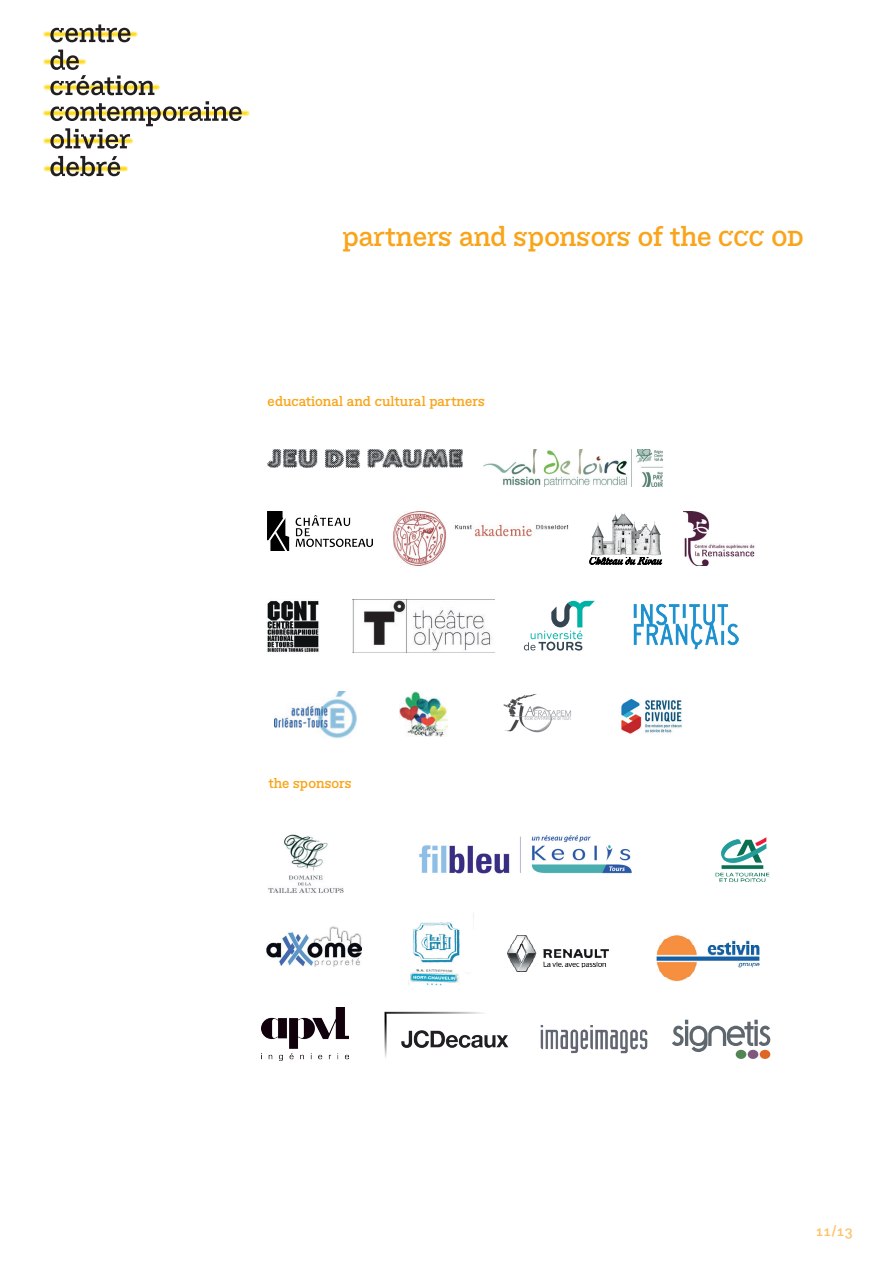
<style>
.page{position:relative;width:893px;height:1263px;background:#fff}
.page>*{position:absolute;margin:0;border:0;box-sizing:border-box;transform-origin:0 0}
.t1{font:27px "BVHCCCOD Titrage";letter-spacing:-.01em;color:#f9a51b}
.t2{font:14.25px "BVHCCCOD";color:#fdc36d}
.t3{font:13.5px "BVHCCCOD";letter-spacing:.005em;color:#f9a51b}
</style>
<div class="page">
<img style="left:43px;top:31px;width:207px;height:141px">
<svg style="left:50px;top:24px;width:80px;height:18px"></svg>
<svg style="left:50px;top:50px;width:104px;height:45px"></svg>
<svg style="left:50px;top:101px;width:192px;height:48px"></svg>
<svg style="left:50px;top:156px;width:70px;height:20px"></svg>
<img style="left:419px;top:835px;width:213px;height:39px">
<img style="left:268px;top:834px;width:76px;height:59px">
<img style="left:656px;top:935px;width:104px;height:46px">
<img style="left:408px;top:913px;width:66px;height:73px">
<img style="left:267px;top:926px;width:95px;height:40px">
<img style="left:507px;top:935px;width:102px;height:36px">
<img style="left:715px;top:837px;width:55px;height:45px">
<img style="left:262px;top:1007px;width:86px;height:53px">
<img style="left:384px;top:1011px;width:125px;height:47px">
<img style="left:540px;top:1025px;width:108px;height:29px">
<img style="left:267px;top:450px;width:196px;height:18px">
<img style="left:393px;top:512px;width:176px;height:53px">
<img style="left:267px;top:512px;width:105px;height:39px">
<svg style="left:589px;top:557px;width:73px;height:7px"></svg>
<img style="left:591px;top:512px;width:69px;height:44px">
<img style="left:484px;top:450px;width:178px;height:36px">
<img style="left:267px;top:600px;width:52px;height:52px">
<img style="left:353px;top:599px;width:141px;height:53px">
<img style="left:683px;top:512px;width:72px;height:53px">
<svg style="left:524px;top:601px;width:71px;height:50px"></svg>
<img style="left:621px;top:699px;width:61px;height:35px">
<img style="left:274px;top:692px;width:83px;height:46px">
<img style="left:399px;top:691px;width:49px;height:46px">
<img style="left:503px;top:694px;width:68px;height:39px">
<img style="left:634px;top:603px;width:105px;height:47px">
<svg style="left:672px;top:1020px;width:98px;height:32px"></svg>
<div style="left:736px;top:1050px;width:10px;height:9px;background:#538454;border-radius:50%"></div>
<div style="left:748px;top:1050px;width:10px;height:9px;background:#7e597d;border-radius:50%"></div>
<div style="left:760px;top:1050px;width:10px;height:9px;background:#de6728;border-radius:50%"></div>
<h1 class="t1" style="left:342px;top:218px;width:463px">partners and sponsors of the ccc od</h1>
<p class="t3" style="left:267px;top:392px;width:219px">educational and cultural partners</p>
<p class="t3" style="left:268px;top:774px;width:85px">the sponsors</p>
<p class="t2" style="left:815px;top:1221px;width:40px">11/13</p>
</div>
